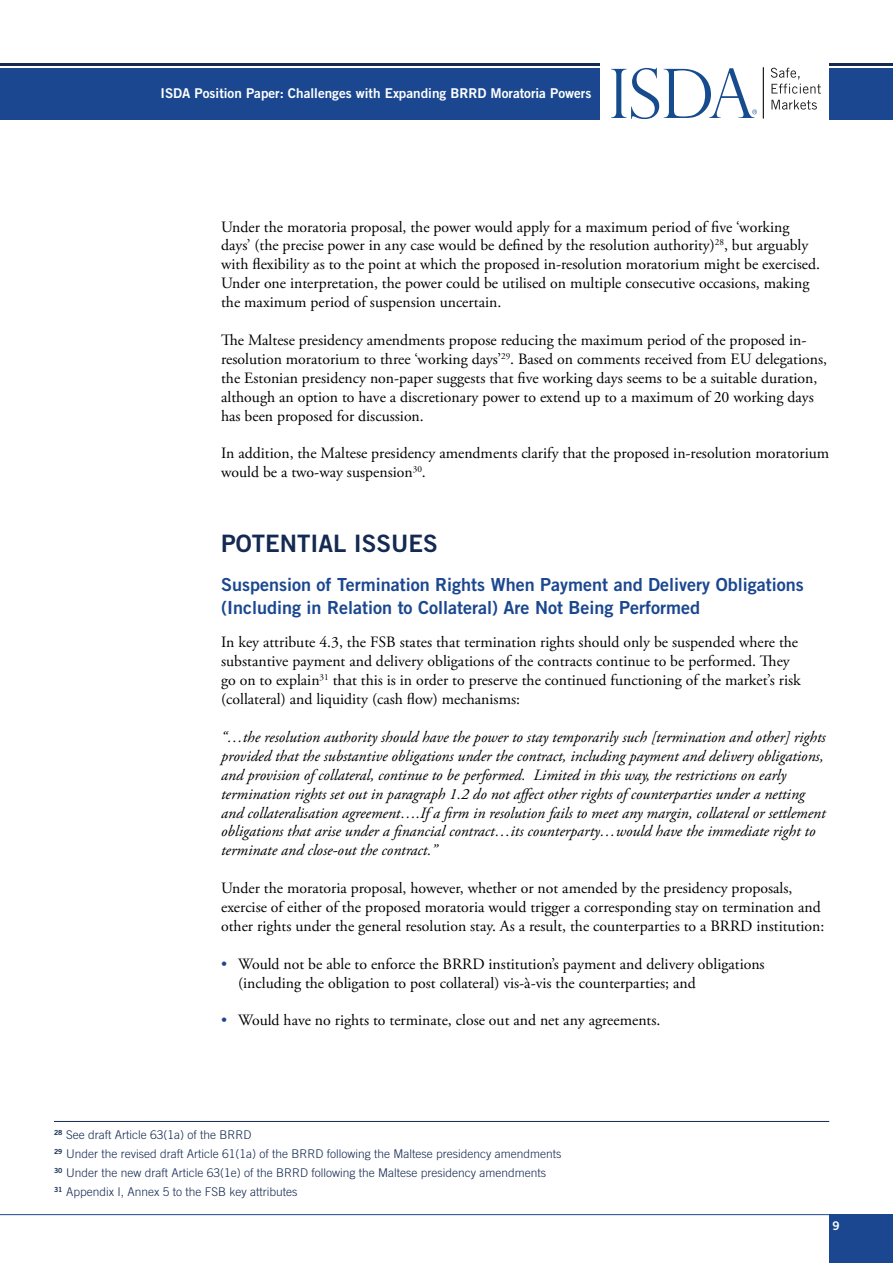
<style>
.page{position:relative;width:893px;height:1263px;background:#fff}
.page>*{position:absolute;margin:0;border:0;box-sizing:border-box;transform-origin:0 0}
.t1{font:24px "Trade Gothic Bold Two";color:#152a52}
.t2{font:18px/23.7px "Trade Gothic LT Std Bd 2";color:#1a4790}
.t3{font:15.75px/18.9px "Adobe Garamond Pro";color:#000}
.t4{font:italic 15.75px/18.9px "Adobe Garamond Pro";color:#000}
.t5{font:13.5px "Trade Gothic LT Std Bd 2";color:#fff}
.t6{font:300 12px/18.9px "Trade Gothic LT Std";color:#152a52}
.t7{font:12px "Trade Gothic Bold Two";color:#fff}
.s1{color:#1a4790}
</style>
<div class="page">
<div style="left:0;top:68px;width:600px;height:51px;background:#1a4790"></div>
<div style="left:829px;top:68px;width:64px;height:51px;background:#1a4790"></div>
<hr style="left:0;top:64px;width:600px;height:2px;background:#152a52">
<hr style="left:829px;top:64px;width:64px;height:2px;background:#152a52">
<div style="left:829px;top:1214px;width:64px;height:49px;background:#1a4790"></div>
<svg style="left:771px;top:68px;width:50px;height:26px"></svg>
<svg style="left:771px;top:100px;width:46px;height:10px"></svg>
<hr style="left:763px;top:67px;width:1px;height:51px;background:#231f20">
<svg style="left:611px;top:68px;width:146px;height:51px"></svg>
<hr style="left:0;top:1214px;width:829px;height:1px;background:#1a4790">
<hr style="left:54px;top:1121px;width:775px;height:1px;background:#152a52">
<p class="t5" style="left:160px;top:85px;width:432px">ISDA Position Paper: Challenges with Expanding BRRD Moratoria Powers</p>
<p class="t3" style="left:221px;top:218px;width:600px">Under the moratoria proposal, the power would apply for a maximum period of five ‘working days’ (the precise power in any case would be defined by the resolution authority)<sup>28</sup>, but arguably with flexibility as to the point at which the proposed in-resolution moratorium might be exercised.<br>Under one interpretation, the power could be utilised on multiple consecutive occasions, making the maximum period of suspension uncertain.</p>
<p class="t3" style="left:221px;top:331px;width:607px">The Maltese presidency amendments propose reducing the maximum period of the proposed in&shy;resolution moratorium to three ‘working days’<sup>29</sup>. Based on comments received from EU delegations, the Estonian presidency non-paper suggests that five working days seems to be a suitable duration, although an option to have a discretionary power to extend up to a maximum of 20 working days has been proposed for discussion.</p>
<p class="t3" style="left:221px;top:444px;width:610px">In addition, the Maltese presidency amendments clarify that the proposed in-resolution moratorium would be a two-way suspension<sup>30</sup>.</p>
<h1 class="t1" style="left:221px;top:529px;width:218px">POTENTIAL ISSUES</h1>
<p class="t2" style="left:221px;top:572px;width:584px">Suspension of Termination Rights When Payment and Delivery Obligations (Including in Relation to Collateral) Are Not Being Performed</p>
<p class="t3" style="left:221px;top:633px;width:581px">In key attribute 4.3, the FSB states that termination rights should only be suspended where the substantive payment and delivery obligations of the contracts continue to be performed. They go on to explain<sup>31</sup> that this is in order to preserve the continued functioning of the market’s risk (collateral) and liquidity (cash flow) mechanisms:</p>
<p class="t4" style="left:221px;top:728px;width:606px">“…the resolution authority should have the power to stay temporarily such [termination and other] rights provided that the substantive obligations under the contract, including payment and delivery obligations, and provision of collateral, continue to be performed. Limited in this way, the restrictions on early termination rights set out in paragraph 1.2 do not affect other rights of counterparties under a netting and collateralisation agreement….If a firm in resolution fails to meet any margin, collateral or settlement obligations that arise under a financial contract…its counterparty…would have the immediate right to terminate and close-out the contract.”</p>
<p class="t3" style="left:221px;top:879px;width:605px">Under the moratoria proposal, however, whether or not amended by the presidency proposals, exercise of either of the proposed moratoria would trigger a corresponding stay on termination and other rights under the general resolution stay. As a result, the counterparties to a BRRD institution:</p>
<p class="t3" style="left:238px;top:955px;width:528px;text-indent:-17px"><span class="s1">•</span> Would not be able to enforce the BRRD institution’s payment and delivery obligations (including the obligation to post collateral) vis-à-vis the counterparties; and</p>
<p class="t3" style="left:221px;top:1011px;width:441px"><span class="s1">•</span> Would have no rights to terminate, close out and net any agreements.</p>
<p class="t6" style="left:54px;top:1125px;width:509px"><sup>28</sup> See draft Article 63(1a) of the BRRD<br><sup>29</sup> Under the revised draft Article 61(1a) of the BRRD following the Maltese presidency amendments <sup>30</sup> Under the new draft Article 63(1e) of the BRRD following the Maltese presidency amendments<br><sup>31</sup> Appendix I, Annex 5 to the FSB key attributes</p>
<p class="t7" style="left:833px;top:1219px;width:9px">9</p>
</div>
